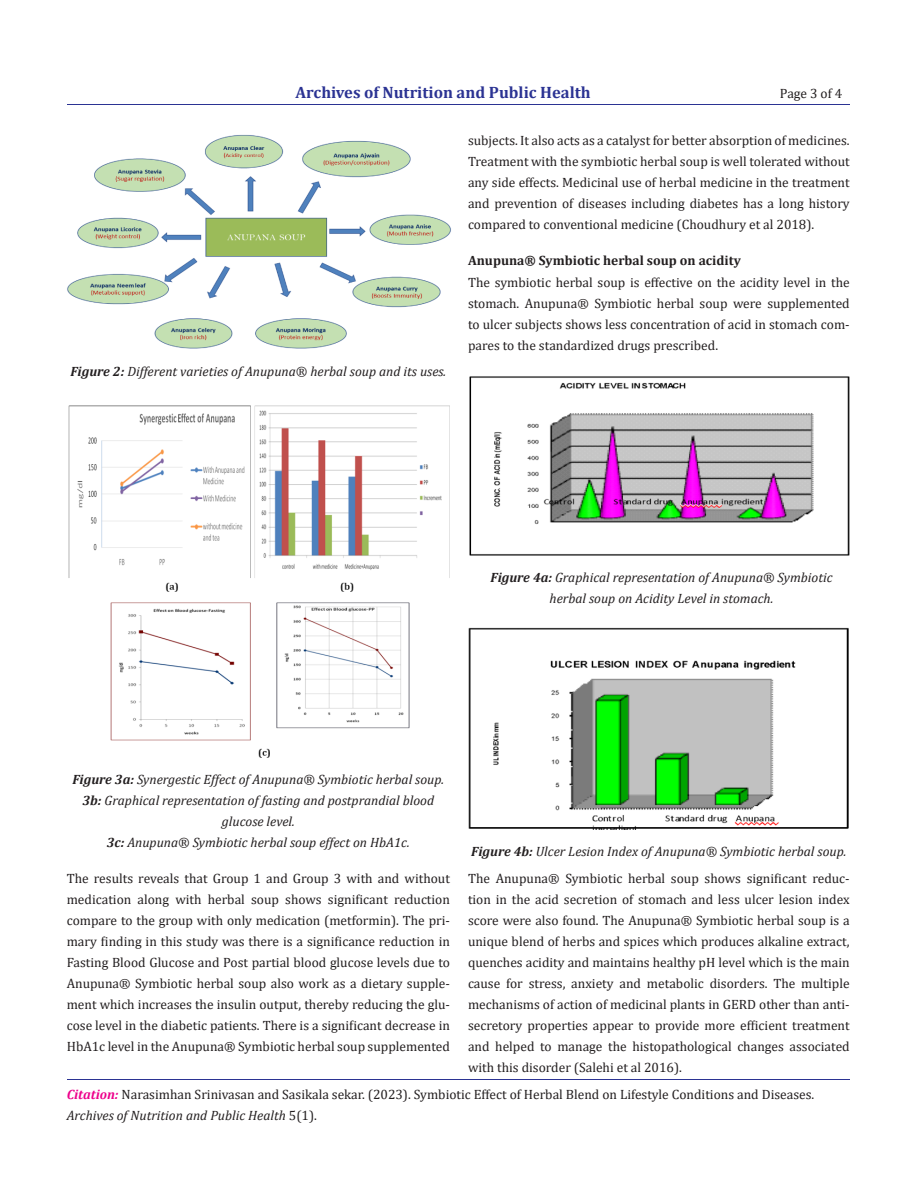
<style>
.page{position:relative;width:918px;height:1188px;background:#fff}
.page>*{position:absolute;margin:0;border:0;box-sizing:border-box;transform-origin:0 0}
.t1{font:700 16.5px "Cambria";color:#2b3393}
.t2{font:13.5px/21px "Cambria";color:#231f20;text-align:justify}
.t3{font:italic 13.5px/21px "Cambria";color:#231f20;text-align:center}
.t4{font:700 13.5px "Cambria";color:#231f20}
.s1{font-weight:700}
.s2{font-weight:700;font-style:italic;color:#ed028c}
.s3{font-style:italic}
</style>
<div class="page">
<hr style="left:67px;top:105px;width:783px;height:1px;background:#2b3393">
<hr style="left:67px;top:1080px;width:783px;height:1px;background:#2b3393">
<img style="left:67px;top:135px;width:384px;height:214px">
<img style="left:469px;top:376px;width:381px;height:180px">
<img style="left:468px;top:628px;width:381px;height:202px">
<img style="left:68px;top:405px;width:382px;height:353px">
<p class="t1" style="left:296px;top:80px;width:297px">Archives of Nutrition and Public Health</p>
<p class="t2" style="left:780px;top:83px;width:64px">Page 3 of 4</p>
<p class="t2" style="left:468px;top:130px;width:383px">subjects. It also acts as a catalyst for better absorption of medicines.<br>Treatment with the symbiotic herbal soup is well tolerated without any side effects. Medicinal use of herbal medicine in the treatment and prevention of diseases including diabetes has a long history compared to conventional medicine (Choudhury et al 2018).</p>
<p class="t4" style="left:468px;top:251px;width:274px">Anupuna® Symbiotic herbal soup on acidity</p>
<p class="t3" style="left:70px;top:360px;width:377px"><span class="s1">Figure 2:</span> Different varieties of Anupuna® herbal soup and its uses.</p>
<p class="t2" style="left:468px;top:272px;width:383px">The symbiotic herbal soup is effective on the acidity level in the stomach. Anupuna® Symbiotic herbal soup were supplemented to ulcer subjects shows less concentration of acid in stomach com&shy;pares to the standardized drugs prescribed.</p>
<p class="t3" style="left:490px;top:566px;width:344px"><span class="s1">Figure 4a:</span> Graphical representation of Anupuna® Symbiotic herbal soup on Acidity Level in stomach.</p>
<p class="t3" style="left:72px;top:768px;width:373px"><span class="s1">Figure 3a:</span> Synergestic Effect of Anupuna® Symbiotic herbal soup.<br><span class="s1">3b:</span> Graphical representation of fasting and postprandial blood glucose level.</p>
<p class="t3" style="left:107px;top:831px;width:304px"><span class="s1">3c:</span> Anupuna® Symbiotic herbal soup effect on HbA1c.</p>
<p class="t3" style="left:471px;top:840px;width:377px"><span class="s1">Figure 4b:</span> Ulcer Lesion Index of Anupuna® Symbiotic herbal soup.</p>
<p class="t2" style="left:67px;top:868px;width:385px">The results reveals that Group 1 and Group 3 with and without medication along with herbal soup shows significant reduction compare to the group with only medication (metformin). The pri&shy;mary finding in this study was there is a significance reduction in Fasting Blood Glucose and Post partial blood glucose levels due to Anupuna® Symbiotic herbal soup also work as a dietary supple&shy;ment which increases the insulin output, thereby reducing the glu&shy;cose level in the diabetic patients. There is a significant decrease in HbA1c level in the Anupuna® Symbiotic herbal soup supplemented</p>
<p class="t2" style="left:468px;top:868px;width:383px">The Anupuna® Symbiotic herbal soup shows significant reduc&shy;tion in the acid secretion of stomach and less ulcer lesion index score were also found. The Anupuna® Symbiotic herbal soup is a unique blend of herbs and spices which produces alkaline extract, quenches acidity and maintains healthy pH level which is the main cause for stress, anxiety and metabolic disorders. The multiple mechanisms of action of medicinal plants in GERD other than anti&shy;secretory properties appear to provide more efficient treatment and helped to manage the histopathological changes associated with this disorder (Salehi et al 2016).</p>
<p class="t2" style="left:67px;top:1084px;width:749px"><span class="s2">Citation:</span> Narasimhan Srinivasan and Sasikala sekar. (2023). Symbiotic Effect of Herbal Blend on Lifestyle Conditions and Diseases.<br><span class="s3">Archives of Nutrition and Public Health</span> 5(1).</p>
</div>
